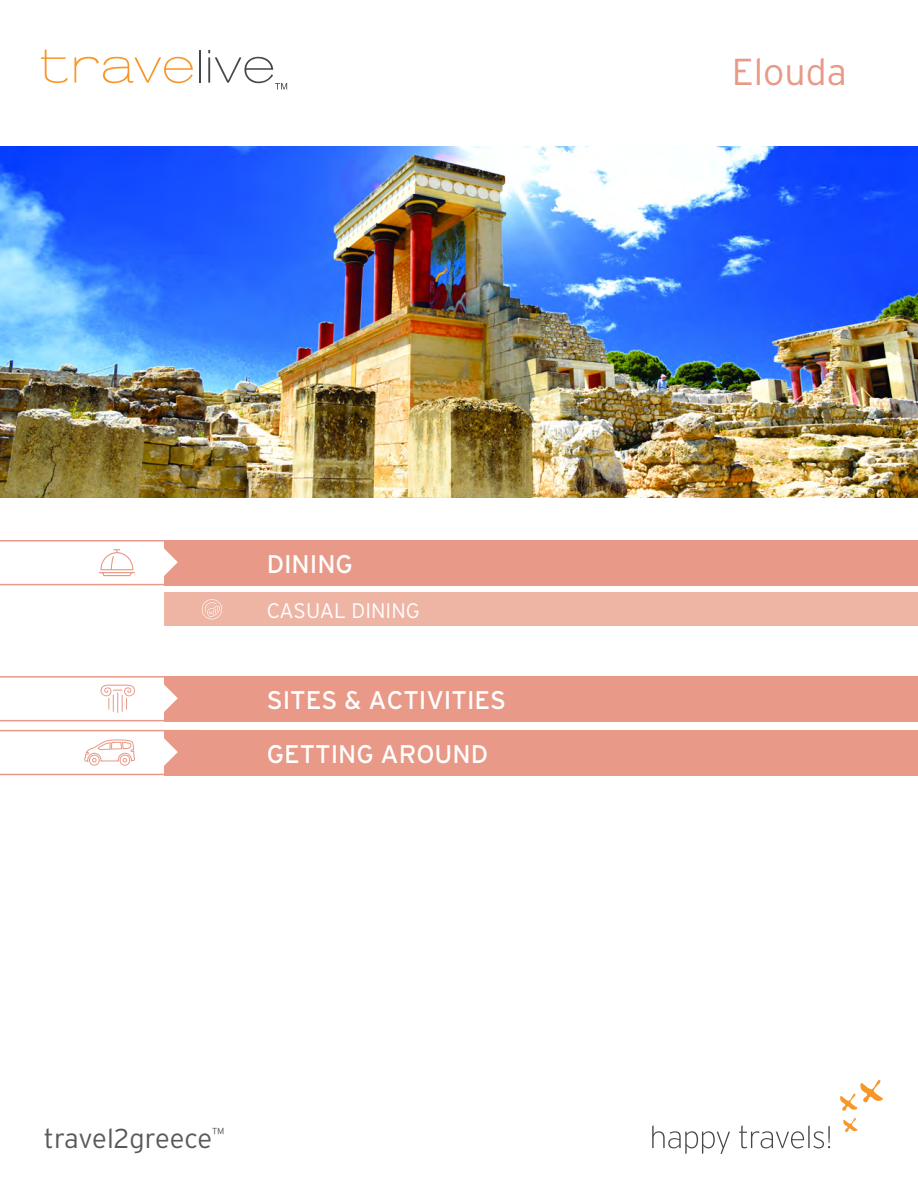
<style>
.page{position:relative;width:918px;height:1188px;background:#fff}
.page>*{position:absolute;margin:0;border:0;box-sizing:border-box;transform-origin:0 0}
.t1{font:300 37.5px "Interstate GR";color:#e89987}
.t2{font:300 27.3px "Interstate GR";color:#58595b}
.t3{font:25.5px/53.8px "Interstate GR";color:#fff}
.t4{font:300 21px "Interstate GR";color:#fff}
</style>
<div class="page">
<svg style="left:840px;top:1080px;width:43px;height:52px"></svg>
<svg style="left:652px;top:1125px;width:178px;height:29px"></svg>
<svg style="left:41px;top:50px;width:27px;height:33px"></svg>
<svg style="left:74px;top:57px;width:119px;height:26px"></svg>
<hr style="left:199px;top:50px;width:2px;height:33px;background:#464749">
<svg style="left:208px;top:50px;width:79px;height:40px"></svg>
<img style="left:0;top:147px;width:918px;height:351px">
<div style="left:164px;top:593px;width:754px;height:33px;background:#eeb5a5"></div>
<svg style="left:202px;top:599px;width:20px;height:20px"></svg>
<div style="left:164px;top:540px;width:754px;height:45px;background:#e89987"></div>
<svg style="left:0;top:540px;width:178px;height:45px"></svg>
<div style="left:164px;top:676px;width:754px;height:45px;background:#e89987"></div>
<svg style="left:0;top:676px;width:178px;height:45px"></svg>
<div style="left:164px;top:730px;width:754px;height:45px;background:#e89987"></div>
<svg style="left:0;top:730px;width:178px;height:45px"></svg>
<p class="t3" style="left:267px;top:537px;width:88px">DINING</p>
<p class="t4" style="left:267px;top:599px;width:154px">CASUAL DINING</p>
<p class="t3" style="left:267px;top:673px;width:241px">SITES &amp; ACTIVITIES<br>GETTING AROUND</p>
<p class="t2" style="left:44px;top:1123px;width:182px">travel2greece<sup>™</sup></p>
<h1 class="t1" style="left:732px;top:50px;width:117px">Elouda</h1>
</div>
